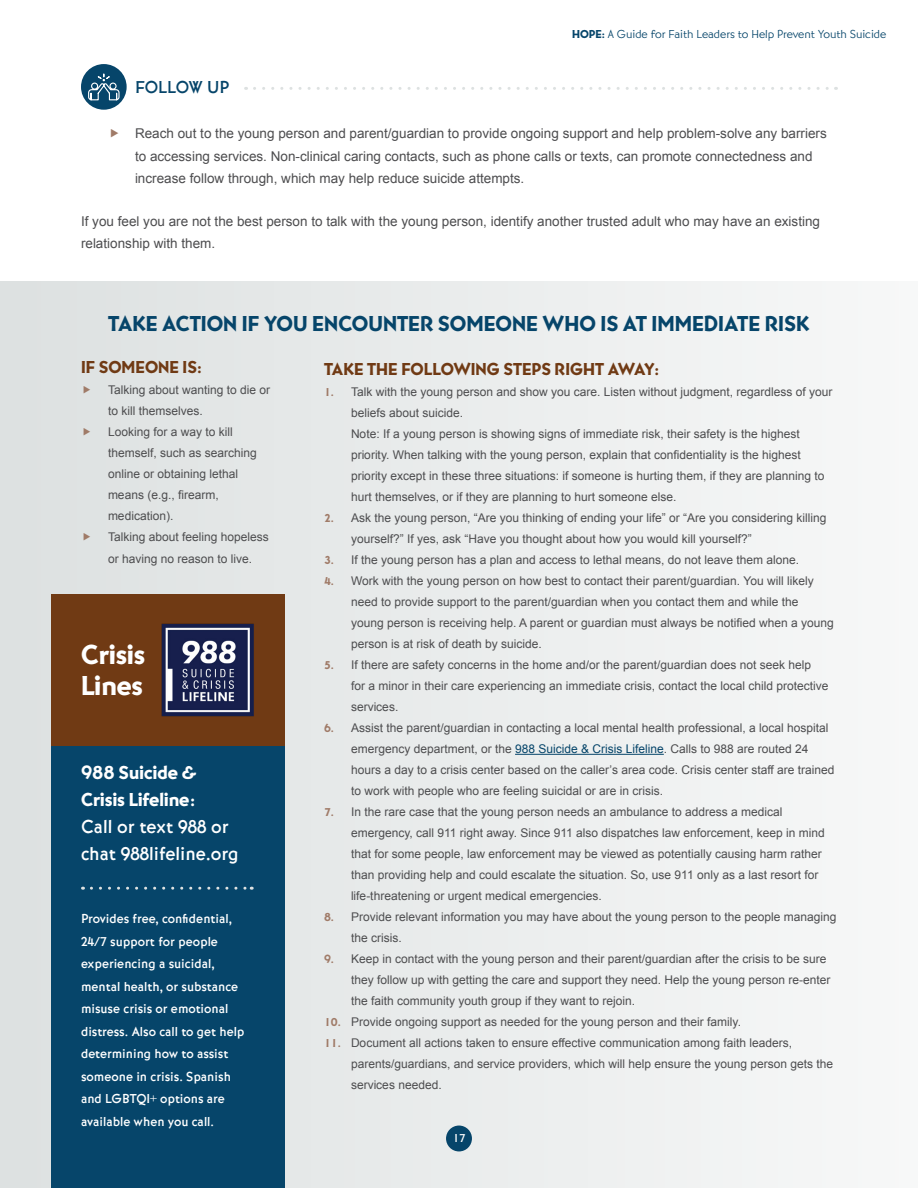
<style>
.page{position:relative;width:918px;height:1188px;background:#fff}
.page>*{position:absolute;margin:0;border:0;box-sizing:border-box;transform-origin:0 0}
.Body_Text{font:28.5px/31.5px "Bernhard Got URW Hea";color:#fff}
.H3_-_Blue_Text{font:22.5px "Bernhard Got URW Hea";color:#06456a}
.Body_Text-2{font:500 19.5px/27px "Bernhard Got URW";color:#fff}
.Body_Text-3{font:19.5px/27px "Bernhard Got URW Hea";color:#fff}
.H4_-_Brown_Text{font:18px "Bernhard Got URW Hea";color:#703a14}
.H4_-_Blue_text{font:500 18px "Bernhard Got URW";letter-spacing:-.005em;color:#06456a}
.Body_Text-4{font:13.5px/22.5px "Arial";color:#4d4d4f}
.Body_Text-5{font:500 13.5px/22.5px "Bernhard Got URW";color:#fff}
.t1{font:12px/21px "Arial";color:#4d4d4f}
.t2{font:300 12px "Bernhard Got URW";color:#06456a}
.t3{font:500 12px "Bernhard Got URW";color:#fff}
.s1{font-family:"Bernhard Got URW Hea";font-weight:400}
.s2{font-family:"Bernhard Got URW Hea";color:#a07b68}
.s3{color:#06456a}
</style>
<div class="page">
<svg style="left:255px;top:87px;width:582px;height:3px"></svg>
<div style="left:0;top:281px;width:918px;height:907px;background:linear-gradient(to right,#dce0e0,#f7f8f8)"></div>
<div style="left:52px;top:594px;width:233px;height:594px;background:#06456a"></div>
<div style="left:52px;top:594px;width:233px;height:151px;background:#703a14"></div>
<hr style="left:515px;top:754px;width:149px;height:1px;background:#06456a">
<img style="left:161px;top:623px;width:93px;height:94px">
<svg style="left:91px;top:887px;width:161px;height:3px"></svg>
<div style="left:81px;top:64px;width:46px;height:46px;background:#06456a;border-radius:50%"></div>
<svg style="left:88px;top:73px;width:32px;height:28px"></svg>
<div style="left:446px;top:1126px;width:26px;height:25px;background:#06456a;border-radius:50%"></div>
<svg style="left:84px;top:385px;width:6px;height:8px"></svg>
<svg style="left:84px;top:427px;width:6px;height:8px"></svg>
<svg style="left:84px;top:532px;width:6px;height:8px"></svg>
<p class="t2" style="left:572px;top:26px;width:316px"><span class="s1">HOPE:</span> A Guide for Faith Leaders to Help Prevent Youth Suicide</p>
<h4 class="H4_-_Blue_text" style="left:135px;top:77px;width:96px">FOLLOW UP</h4>
<p class="Body_Text-4" style="left:135px;top:122px;width:693px">Reach out to the young person and parent/guardian to provide ongoing support and help problem-solve any barriers to accessing services. Non-clinical caring contacts, such as phone calls or texts, can promote connectedness and increase follow through, which may help reduce suicide attempts.</p>
<p class="Body_Text-4" style="left:81px;top:210px;width:741px">If you feel you are not the best person to talk with the young person, identify another trusted adult who may have an existing relationship with them.</p>
<h3 class="H3_-_Blue_Text" style="left:108px;top:310px;width:703px">TAKE ACTION IF YOU ENCOUNTER SOMEONE WHO IS AT IMMEDIATE RISK</h3>
<h4 class="H4_-_Brown_Text" style="left:81px;top:356px;width:122px">IF SOMEONE IS:</h4>
<p class="t1" style="left:108px;top:379px;width:164px">Talking about wanting to die or to kill themselves.</p>
<p class="t1" style="left:108px;top:421px;width:150px">Looking for a way to kill themself, such as searching online or obtaining lethal means (e.g., firearm, medication).</p>
<p class="t1" style="left:108px;top:525px;width:162px;line-height:22.5px">Talking about feeling hopeless or having no reason to live.</p>
<h4 class="H4_-_Brown_Text" style="left:324px;top:358px;width:337px">TAKE THE FOLLOWING STEPS RIGHT AWAY:</h4>
<p class="t1" style="left:351px;top:381px;width:483px;text-indent:-27px"><span class="s2">1.</span> Talk with the young person and show you care. Listen without judgment, regardless of your beliefs about suicide.<br>Note: If a young person is showing signs of immediate risk, their safety is the highest priority. When talking with the young person, explain that confidentiality is the highest priority except in these three situations: if someone is hurting them, if they are planning to hurt themselves, or if they are planning to hurt someone else.</p>
<p class="t1" style="left:351px;top:507px;width:477px;text-indent:-27px"><span class="s2">2.</span> Ask the young person, “Are you thinking of ending your life” or “Are you considering killing yourself?” If yes, ask “Have you thought about how you would kill yourself?”</p>
<p class="t1" style="left:324px;top:549px;width:477px"><span class="s2">3.</span> If the young person has a plan and access to lethal means, do not leave them alone.</p>
<p class="t1" style="left:351px;top:570px;width:484px;text-indent:-27px"><span class="s2">4.</span> Work with the young person on how best to contact their parent/guardian. You will likely need to provide support to the parent/guardian when you contact them and while the young person is receiving help. A parent or guardian must always be notified when a young person is at risk of death by suicide.</p>
<p class="t1" style="left:351px;top:654px;width:479px;text-indent:-27px"><span class="s2">5.</span> If there are safety concerns in the home and/or the parent/guardian does not seek help<br>for a minor in their care experiencing an immediate crisis, contact the local child protective services.</p>
<p class="t1" style="left:351px;top:717px;width:485px;text-indent:-27px"><span class="s2">6.</span> Assist the parent/guardian in contacting a local mental health professional, a local hospital emergency department, or the <span class="s3">988 Suicide &amp; Crisis Lifeline</span>. Calls to 988 are routed 24 hours a day to a crisis center based on the caller’s area code. Crisis center staff are trained to work with people who are feeling suicidal or are in crisis.</p>
<p class="t1" style="left:351px;top:801px;width:476px;text-indent:-27px"><span class="s2">7.</span> In the rare case that the young person needs an ambulance to address a medical emergency, call 911 right away. Since 911 also dispatches law enforcement, keep in mind that for some people, law enforcement may be viewed as potentially causing harm rather than providing help and could escalate the situation. So, use 911 only as a last resort for life-threatening or urgent medical emergencies.</p>
<p class="t1" style="left:351px;top:906px;width:487px;text-indent:-27px"><span class="s2">8.</span> Provide relevant information you may have about the young person to the people managing the crisis.</p>
<p class="t1" style="left:351px;top:948px;width:481px;text-indent:-27px"><span class="s2">9.</span> Keep in contact with the young person and their parent/guardian after the crisis to be sure they follow up with getting the care and support they need. Help the young person re-enter the faith community youth group if they want to rejoin.</p>
<p class="t1" style="left:324px;top:1011px;width:419px"><span class="s2">10.</span> Provide ongoing support as needed for the young person and their family.</p>
<p class="t1" style="left:351px;top:1032px;width:484px;text-indent:-27px"><span class="s2">11.</span> Document all actions taken to ensure effective communication among faith leaders, parents/guardians, and service providers, which will help ensure the young person gets the services needed.</p>
<p class="Body_Text" style="left:81px;top:639px;width:66px">Crisis<br>Lines</p>
<p class="Body_Text-3" style="left:81px;top:760px;width:117px">988 Suicide &amp;<br>Crisis Lifeline:</p>
<p class="Body_Text-2" style="left:81px;top:814px;width:159px">Call or text 988 or chat 988lifeline.org</p>
<p class="Body_Text-5" style="left:81px;top:908px;width:165px">Provides free, confidential,<br>24/7 support for people experiencing a suicidal, mental health, or substance misuse crisis or emotional distress. Also call to get help determining how to assist someone in crisis. Spanish and LGBTQI+ options are available when you call.</p>
<p class="t3" style="left:453px;top:1131px;width:14px">17</p>
</div>
